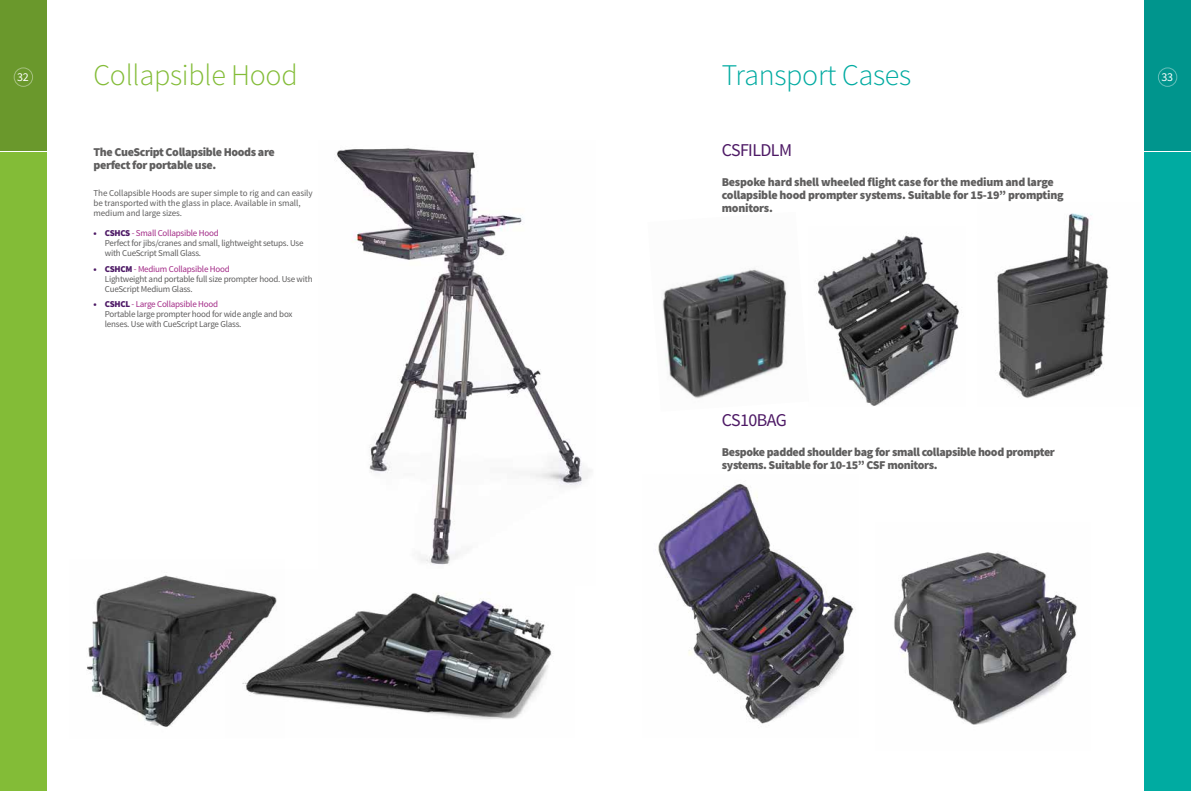
<style>
.page{position:relative;width:1191px;height:791px;background:#fff}
.page>*{position:absolute;margin:0;border:0;box-sizing:border-box;transform-origin:0 0}
.t1{font:300 30px "Source Sans Pro";letter-spacing:-.01em;color:#83bc37}
.t2{font:300 30px "Source Sans Pro";letter-spacing:-.01em;color:#00aba1}
.t3{font:18px "Source Sans Pro";letter-spacing:-.03em;color:#4d1965}
.t4{font:900 12px/13px "Source Sans Pro";letter-spacing:-.03em;color:#5f5e5e}
.t5{font:12px "Source Sans Pro";color:#fff}
.t6{font:9px/10px "Source Sans Pro";letter-spacing:-.025em;color:#5f5e5e}
.s1{font-weight:900;color:#4d1965}
.s2{color:#a22986}
</style>
<div class="page">
<div style="left:1144px;top:0;width:47px;height:791px;background:#00aba1"></div>
<div style="left:1144px;top:0;width:47px;height:152px;background:#00958d"></div>
<hr style="left:1144px;top:152px;width:47px;height:1px;background:#fff">
<div style="left:0;top:0;width:47px;height:791px;background:#83bc37"></div>
<div style="left:0;top:0;width:47px;height:152px;background:#6a982c"></div>
<hr style="left:0;top:152px;width:47px;height:1px;background:#fff">
<div style="left:14px;top:67px;width:19px;height:20px;border:1px solid #fff;border-radius:50%"></div>
<div style="left:1157px;top:67px;width:20px;height:20px;border:1px solid #fff;border-radius:50%"></div>
<img style="left:336px;top:148px;width:255px;height:417px">
<img style="left:284px;top:593px;width:268px;height:127px">
<img style="left:87px;top:575px;width:197px;height:152px">
<img style="left:658px;top:484px;width:197px;height:240px">
<img style="left:894px;top:552px;width:183px;height:173px">
<img style="left:995px;top:213px;width:114px;height:185px">
<img style="left:816px;top:235px;width:143px;height:171px">
<img style="left:662px;top:268px;width:125px;height:131px">
<h1 class="t1" style="left:94px;top:57px;width:206px">Collapsible Hood</h1>
<h3 class="t5" style="left:17px;top:70px;width:13px">32</h3>
<h1 class="t2" style="left:722px;top:57px;width:191px">Transport Cases</h1>
<h3 class="t5" style="left:1161px;top:70px;width:13px">33</h3>
<h3 class="t4" style="left:94px;top:145px;width:183px">The CueScript Collapsible Hoods are perfect for portable use.</h3>
<p class="t6" style="left:94px;top:188px;width:221px">The Collapsible Hoods are super simple to rig and can easily be transported with the glass in place. Available in small, medium and large sizes.</p>
<p class="t6" style="left:105px;top:228px;width:200px;text-indent:-11px"><span class="s1">• CSHCS</span> <span class="s2">- Small Collapsible Hood<br></span>Perfect for jibs/cranes and small, lightweight setups. Use with CueScript Small Glass.</p>
<p class="t6" style="left:105px;top:264px;width:209px;text-indent:-11px"><span class="s1">• CSHCM</span> <span class="s2">- Medium Collapsible Hood<br></span>Lightweight and portable full size prompter hood. Use with<br>CueScript Medium Glass.</p>
<p class="t6" style="left:105px;top:299px;width:189px;text-indent:-11px"><span class="s1">• CSHCL</span> <span class="s2">- Large Collapsible Hood<br></span>Portable large prompter hood for wide angle and box lenses. Use with CueScript Large Glass.</p>
<h2 class="t3" style="left:722px;top:139px;width:72px">CSFILDLM</h2>
<h3 class="t4" style="left:722px;top:175px;width:343px">Bespoke hard shell wheeled flight case for the medium and large collapsible hood prompter systems. Suitable for 15-19” prompting monitors.</h3>
<h2 class="t3" style="left:722px;top:409px;width:66px">CS10BAG</h2>
<h3 class="t4" style="left:722px;top:445px;width:335px">Bespoke padded shoulder bag for small collapsible hood prompter systems. Suitable for 10-15” CSF monitors.</h3>
</div>
